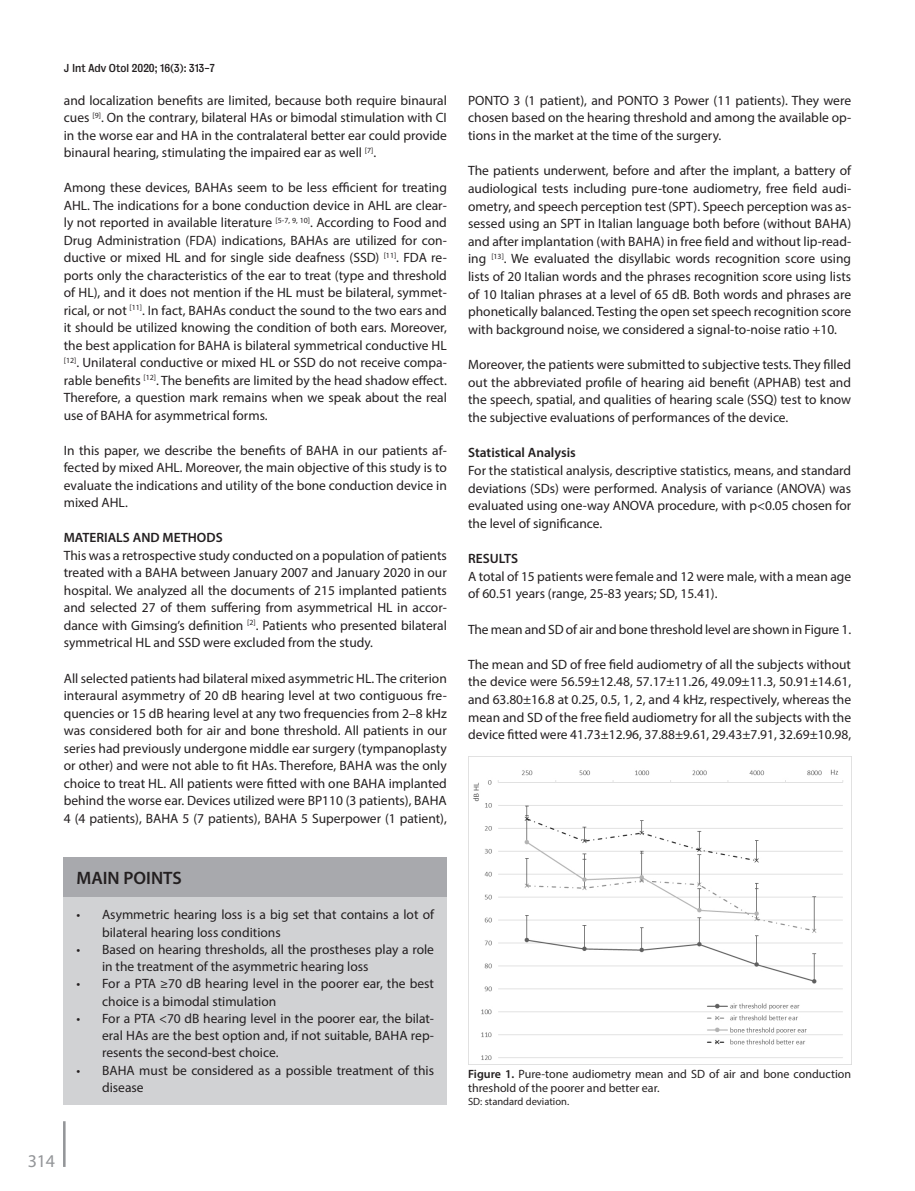
<style>
.page{position:relative;width:915px;height:1191px;background:#fff}
.page>*{position:absolute;margin:0;border:0;box-sizing:border-box;transform-origin:0 0}
.t1{font:600 18px "Myriad Pro";color:#231f20}
.t2{font:18px "Myriad Pro";color:#939598}
.t3{font:13.5px/17.5px "Myriad Pro";color:#231f20;text-align:justify}
.t4{font:600 13.5px "Myriad Pro";color:#231f20}
.t5{font:12px/14.4px "Myriad Pro";color:#231f20}
.t6{font:10.5px "Bureau Grot Five Three";color:#231f20}
.t7{font:10.5px "Myriad Pro";color:#231f20}
.s1{font-weight:600}
</style>
<div class="page">
<hr style="left:63px;top:1121px;width:3px;height:46px;background:#939598">
<div style="left:64px;top:896px;width:382px;height:208px;background:#d1d2d4"></div>
<div style="left:64px;top:857px;width:382px;height:39px;background:#a8a9ad"></div>
<img style="left:468px;top:757px;width:375px;height:307px">
<p class="t6" style="left:64px;top:62px;width:152px">J Int Adv Otol 2020; 16(3): 313-7</p>
<p class="t3" style="left:64px;top:91px;width:384px">and localization benefits are limited, because both require binaural cues <sup>[9]</sup>. On the contrary, bilateral HAs or bimodal stimulation with CI in the worse ear and HA in the contralateral better ear could provide binaural hearing, stimulating the impaired ear as well <sup>[7]</sup>.</p>
<p class="t3" style="left:64px;top:179px;width:384px">Among these devices, BAHAs seem to be less efficient for treating AHL. The indications for a bone conduction device in AHL are clear&shy;ly not reported in available literature <sup>[5-7,</sup> <sup>9,</sup> <sup>10]</sup>. According to Food and Drug Administration (FDA) indications, BAHAs are utilized for con&shy;ductive or mixed HL and for single side deafness (SSD) <sup>[11]</sup>. FDA re&shy;ports only the characteristics of the ear to treat (type and threshold of HL), and it does not mention if the HL must be bilateral, symmet&shy;rical, or not <sup>[11]</sup>. In fact, BAHAs conduct the sound to the two ears and it should be utilized knowing the condition of both ears. Moreover, the best application for BAHA is bilateral symmetrical conductive HL <sup>[12]</sup>. Unilateral conductive or mixed HL or SSD do not receive compa&shy;rable benefits <sup>[12]</sup>. The benefits are limited by the head shadow effect.<br>Therefore, a question mark remains when we speak about the real use of BAHA for asymmetrical forms.</p>
<p class="t3" style="left:64px;top:441px;width:384px">In this paper, we describe the benefits of BAHA in our patients af&shy;fected by mixed AHL. Moreover, the main objective of this study is to evaluate the indications and utility of the bone conduction device in mixed AHL.</p>
<p class="t4" style="left:64px;top:529px;width:160px">MATERIALS AND METHODS</p>
<p class="t3" style="left:64px;top:546px;width:384px">This was a retrospective study conducted on a population of patients treated with a BAHA between January 2007 and January 2020 in our hospital. We analyzed all the documents of 215 implanted patients and selected 27 of them suffering from asymmetrical HL in accor&shy;dance with Gimsing’s definition <sup>[2]</sup>. Patients who presented bilateral symmetrical HL and SSD were excluded from the study.</p>
<p class="t3" style="left:64px;top:669px;width:384px">All selected patients had bilateral mixed asymmetric HL. The criterion interaural asymmetry of 20 dB hearing level at two contiguous fre&shy;quencies or 15 dB hearing level at any two frequencies from 2–8 kHz was considered both for air and bone threshold. All patients in our series had previously undergone middle ear surgery (tympanoplasty or other) and were not able to fit HAs. Therefore, BAHA was the only choice to treat HL. All patients were fitted with one BAHA implanted behind the worse ear. Devices utilized were BP110 (3 patients), BAHA 4 (4 patients), BAHA 5 (7 patients), BAHA 5 Superpower (1 patient),</p>
<p class="t1" style="left:77px;top:866px;width:107px">MAIN POINTS</p>
<p class="t3" style="left:102px;top:906px;width:333px;text-indent:-26px">• Asymmetric hearing loss is a big set that contains a lot of bilateral hearing loss conditions</p>
<p class="t3" style="left:102px;top:940px;width:333px;text-indent:-26px">• Based on hearing thresholds, all the prostheses play a role in the treatment of the asymmetric hearing loss</p>
<p class="t3" style="left:102px;top:975px;width:333px;text-indent:-26px">• For a PTA ≥70 dB hearing level in the poorer ear, the best choice is a bimodal stimulation</p>
<p class="t3" style="left:102px;top:1009px;width:333px;text-indent:-26px">• For a PTA &lt;70 dB hearing level in the poorer ear, the bilat&shy;eral HAs are the best option and, if not suitable, BAHA rep&shy;resents the second-best choice.</p>
<p class="t3" style="left:102px;top:1061px;width:333px;text-indent:-26px">• BAHA must be considered as a possible treatment of this disease</p>
<p class="t2" style="left:28px;top:1149px;width:29px">314</p>
<p class="t3" style="left:468px;top:91px;width:384px">PONTO 3 (1 patient), and PONTO 3 Power (11 patients). They were chosen based on the hearing threshold and among the available op&shy;tions in the market at the time of the surgery.</p>
<p class="t3" style="left:468px;top:162px;width:384px">The patients underwent, before and after the implant, a battery of audiological tests including pure-tone audiometry, free field audi&shy;ometry, and speech perception test (SPT). Speech perception was as&shy;sessed using an SPT in Italian language both before (without BAHA) and after implantation (with BAHA) in free field and without lip-read&shy;ing <sup>[13]</sup>. We evaluated the disyllabic words recognition score using lists of 20 Italian words and the phrases recognition score using lists of 10 Italian phrases at a level of 65 dB. Both words and phrases are phonetically balanced. Testing the open set speech recognition score with background noise, we considered a signal-to-noise ratio +10.</p>
<p class="t3" style="left:468px;top:356px;width:384px">Moreover, the patients were submitted to subjective tests. They filled out the abbreviated profile of hearing aid benefit (APHAB) test and the speech, spatial, and qualities of hearing scale (SSQ) test to know the subjective evaluations of performances of the device.</p>
<p class="t4" style="left:468px;top:444px;width:109px">Statistical Analysis</p>
<p class="t3" style="left:468px;top:461px;width:384px">For the statistical analysis, descriptive statistics, means, and standard deviations (SDs) were performed. Analysis of variance (ANOVA) was evaluated using one-way ANOVA procedure, with p&lt;0.05 chosen for the level of significance.</p>
<p class="t4" style="left:468px;top:550px;width:51px">RESULTS</p>
<p class="t3" style="left:468px;top:567px;width:384px">A total of 15 patients were female and 12 were male, with a mean age of 60.51 years (range, 25-83 years; SD, 15.41).</p>
<p class="t3" style="left:468px;top:620px;width:384px">The mean and SD of air and bone threshold level are shown in Figure 1.</p>
<p class="t3" style="left:468px;top:655px;width:384px">The mean and SD of free field audiometry of all the subjects without the device were 56.59±12.48, 57.17±11.26, 49.09±11.3, 50.91±14.61, and 63.80±16.8 at 0.25, 0.5, 1, 2, and 4 kHz, respectively, whereas the mean and SD of the free field audiometry for all the subjects with the device fitted were 41.73±12.96, 37.88±9.61, 29.43±7.91, 32.69±10.98,</p>
<p class="t5" style="left:468px;top:1066px;width:384px"><span class="s1">Figure 1.</span> Pure-tone audiometry mean and SD of air and bone conduction threshold of the poorer and better ear.</p>
<p class="t7" style="left:468px;top:1094px;width:102px">SD: standard deviation.</p>
</div>
